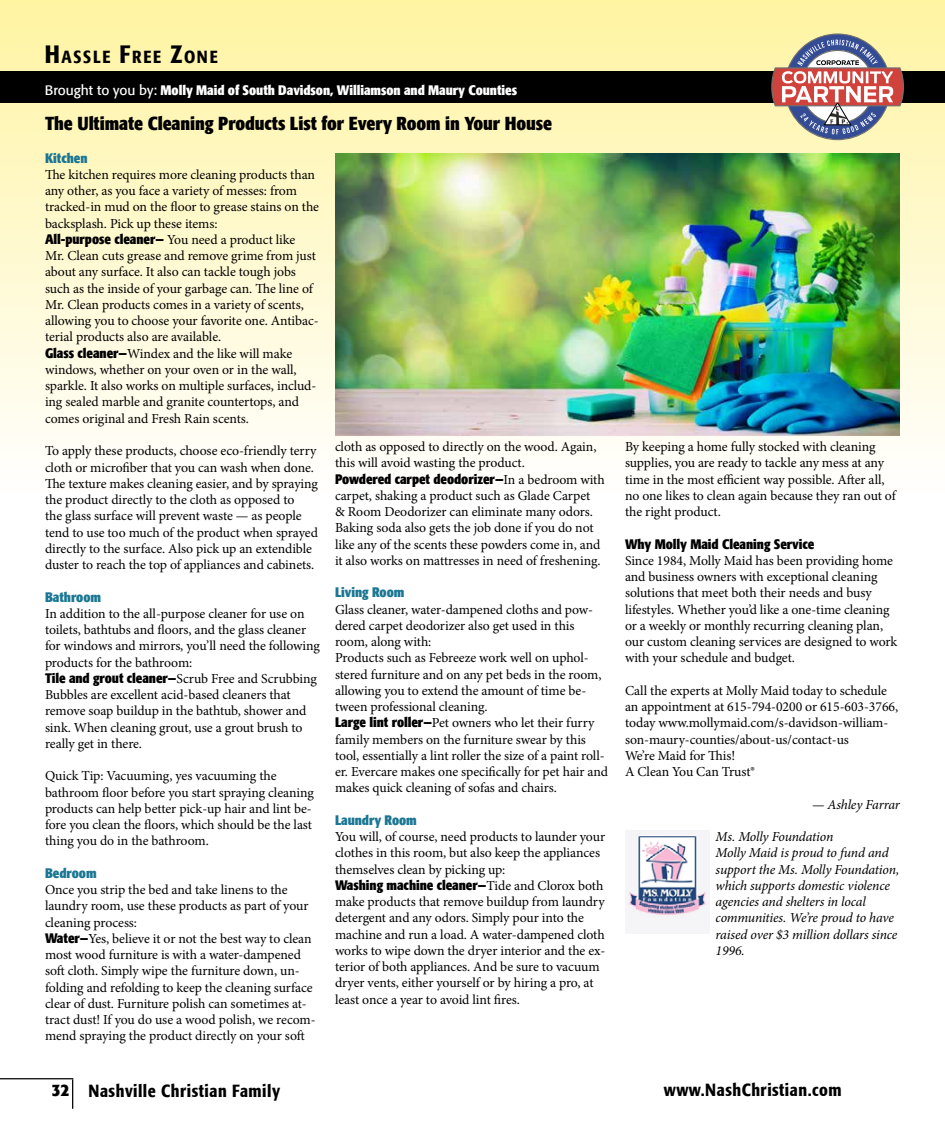
<style>
.page{position:relative;width:945px;height:1125px;background:#fff}
.page>*{position:absolute;margin:0;border:0;box-sizing:border-box;transform-origin:0 0}
.t1{font:700 condensed 18.75px "Formata";letter-spacing:-.005em;color:#000}
.t2{font:500 condensed 17.5px "Formata";letter-spacing:.03em;color:#000}
.t3{font:500 condensed 17.5px "Formata";letter-spacing:.105em;color:#000}
.t4{font:13.75px/16.2px "Minion Pro";letter-spacing:-.005em;color:#000}
.t5{font:italic 13.75px/16.2px "Minion Pro";letter-spacing:-.015em;color:#000}
.t6{font:700 condensed 13.75px "Formata";letter-spacing:-.005em;color:#000}
.t7{font:700 condensed 13.75px "Formata";letter-spacing:-.005em;color:#fff}
.t8{font:700 condensed 13.75px "Formata";letter-spacing:-.005em;color:#1a7693}
.s1{font-size:25px}
.s2{font-weight:400;font-stretch:normal}
.s3{font-family:"Minion Pro";font-weight:400;font-stretch:normal}
.s4{font-family:"Formata";font-weight:700;font-stretch:condensed}
.s5{font-weight:700}
</style>
<div class="page">
<hr style="left:0;top:1078px;width:73px;height:1px;background:#000">
<hr style="left:72px;top:1079px;width:1px;height:30px;background:#000">
<div style="left:0;top:0;width:945px;height:492px;background:linear-gradient(to bottom,#fff4a2,#fffefd)"></div>
<div style="left:0;top:71px;width:945px;height:32px;background:#000"></div>
<svg style="left:771px;top:34px;width:133px;height:106px"></svg>
<img style="left:625px;top:831px;width:85px;height:103px">
<img style="left:335px;top:153px;width:565px;height:282px">
<p class="t3" style="left:45px;top:46px;width:174px"><span class="s1">H</span>ASSLE <span class="s1">F</span>REE <span class="s1">Z</span>ONE</p>
<p class="t7" style="left:45px;top:81px;width:474px"><span class="s2">Brought to you by:</span> Molly Maid of South Davidson, Williamson and Maury Counties</p>
<h1 class="t1" style="left:45px;top:111px;width:509px">The Ultimate Cleaning Products List for Every Room in Your House</h1>
<p class="t8" style="left:45px;top:149px;width:44px">Kitchen</p>
<p class="t4" style="left:45px;top:167px;width:276px">The kitchen requires more cleaning products than any other, as you face a variety of messes: from tracked-in mud on the floor to grease stains on the backsplash. Pick up these items:</p>
<p class="t6" style="left:45px;top:231px;width:252px">All-purpose cleaner— <span class="s3">You need a product like</span></p>
<p class="t4" style="left:45px;top:248px;width:275px">Mr. Clean cuts grease and remove grime from just about any surface. It also can tackle tough jobs such as the inside of your garbage can. The line of Mr. Clean products comes in a variety of scents, allowing you to choose your favorite one. Antibac&shy;terial products also are available.<br><span class="s4">Glass cleaner—</span>Windex and the like will make windows, whether on your oven or in the wall, sparkle. It also works on multiple surfaces, includ&shy;ing sealed marble and granite countertops, and comes original and Fresh Rain scents.</p>
<p class="t4" style="left:45px;top:443px;width:275px">To apply these products, choose eco-friendly terry cloth or microfiber that you can wash when done.<br>The texture makes cleaning easier, and by spraying the product directly to the cloth as opposed to<br>the glass surface will prevent waste — as people tend to use too much of the product when sprayed directly to the surface. Also pick up an extendible duster to reach the top of appliances and cabinets.</p>
<p class="t8" style="left:45px;top:588px;width:58px">Bathroom</p>
<p class="t4" style="left:45px;top:605px;width:277px">In addition to the all-purpose cleaner for use on toilets, bathtubs and floors, and the glass cleaner for windows and mirrors, you’ll need the following products for the bathroom:<br><span class="s4">Tile and grout cleaner—</span>Scrub Free and Scrubbing Bubbles are excellent acid-based cleaners that remove soap buildup in the bathtub, shower and sink. When cleaning grout, use a grout brush to really get in there.</p>
<p class="t4" style="left:45px;top:768px;width:270px">Quick Tip: Vacuuming, yes vacuuming the bathroom floor before you start spraying cleaning products can help better pick-up hair and lint be&shy;fore you clean the floors, which should be the last thing you do in the bathroom.</p>
<p class="t8" style="left:45px;top:864px;width:53px">Bedroom</p>
<p class="t4" style="left:45px;top:882px;width:272px">Once you strip the bed and take linens to the laundry room, use these products as part of your cleaning process:<br><span class="s4">Water—</span>Yes, believe it or not the best way to clean most wood furniture is with a water-dampened soft cloth. Simply wipe the furniture down, un&shy;folding and refolding to keep the cleaning surface clear of dust. Furniture polish can sometimes at&shy;tract dust! If you do use a wood polish, we recom&shy;mend spraying the product directly on your soft</p>
<p class="t4" style="left:335px;top:439px;width:263px">cloth as opposed to directly on the wood. Again, this will avoid wasting the product.</p>
<p class="t6" style="left:335px;top:470px;width:271px">Powdered carpet deodorizer—<span class="s3">In a bedroom with</span></p>
<p class="t4" style="left:335px;top:487px;width:267px">carpet, shaking a product such as Glade Carpet &amp; Room Deodorizer can eliminate many odors.<br>Baking soda also gets the job done if you do not like any of the scents these powders come in, and it also works on mattresses in need of freshening.</p>
<p class="t8" style="left:335px;top:584px;width:71px">Living Room</p>
<p class="t4" style="left:335px;top:601px;width:275px">Glass cleaner, water-dampened cloths and pow&shy;dered carpet deodorizer also get used in this room, along with:<br>Products such as Febreeze work well on uphol&shy;stered furniture and on any pet beds in the room, allowing you to extend the amount of time be&shy;tween professional cleaning.<br><span class="s4">Large lint roller—</span>Pet owners who let their furry family members on the furniture swear by this tool, essentially a lint roller the size of a paint roll&shy;er. Evercare makes one specifically for pet hair and makes quick cleaning of sofas and chairs.</p>
<p class="t8" style="left:335px;top:811px;width:83px">Laundry Room</p>
<p class="t4" style="left:335px;top:829px;width:272px">You will, of course, need products to launder your clothes in this room, but also keep the appliances themselves clean by picking up:</p>
<p class="t6" style="left:335px;top:876px;width:270px">Washing machine cleaner—<span class="s3">Tide and Clorox both</span></p>
<p class="t4" style="left:335px;top:894px;width:272px">make products that remove buildup from laundry detergent and any odors. Simply pour into the machine and run a load. A water-dampened cloth works to wipe down the dryer interior and the ex&shy;terior of both appliances. And be sure to vacuum dryer vents, either yourself or by hiring a pro, at least once a year to avoid lint fires.</p>
<p class="t4" style="left:625px;top:439px;width:272px">By keeping a home fully stocked with cleaning supplies, you are ready to tackle any mess at any time in the most efficient way possible. After all, no one likes to clean again because they ran out of the right product.</p>
<p class="t6" style="left:625px;top:535px;width:191px">Why Molly Maid Cleaning Service</p>
<p class="t4" style="left:625px;top:552px;width:274px">Since 1984, Molly Maid has been providing home and business owners with exceptional cleaning solutions that meet both their needs and busy lifestyles. Whether you’d like a one-time cleaning or a weekly or monthly recurring cleaning plan, our custom cleaning services are designed to work with your schedule and budget.</p>
<p class="t4" style="left:625px;top:682px;width:275px">Call the experts at Molly Maid today to schedule an appointment at 615-794-0200 or 615-603-3766, today www.mollymaid.com/s-davidson-william&shy;son-maury-counties/about-us/contact-us<br>We’re Maid for This!<br>A Clean You Can Trust®</p>
<p class="t5" style="left:812px;top:796px;width:89px">— Ashley Farrar</p>
<p class="t5" style="left:716px;top:829px;width:185px">Ms. Molly Foundation<br>Molly Maid is proud to fund and support the Ms. Molly Foundation, which supports domestic violence agencies and shelters in local communities. We’re proud to have raised over $3 million dollars since<br>1996.</p>
<p class="t2" style="left:52px;top:1080px;width:230px"><span class="s5">32</span> Nashville Christian Family</p>
<p class="t2" style="left:664px;top:1079px;width:179px">www.NashChristian.com</p>
</div>
